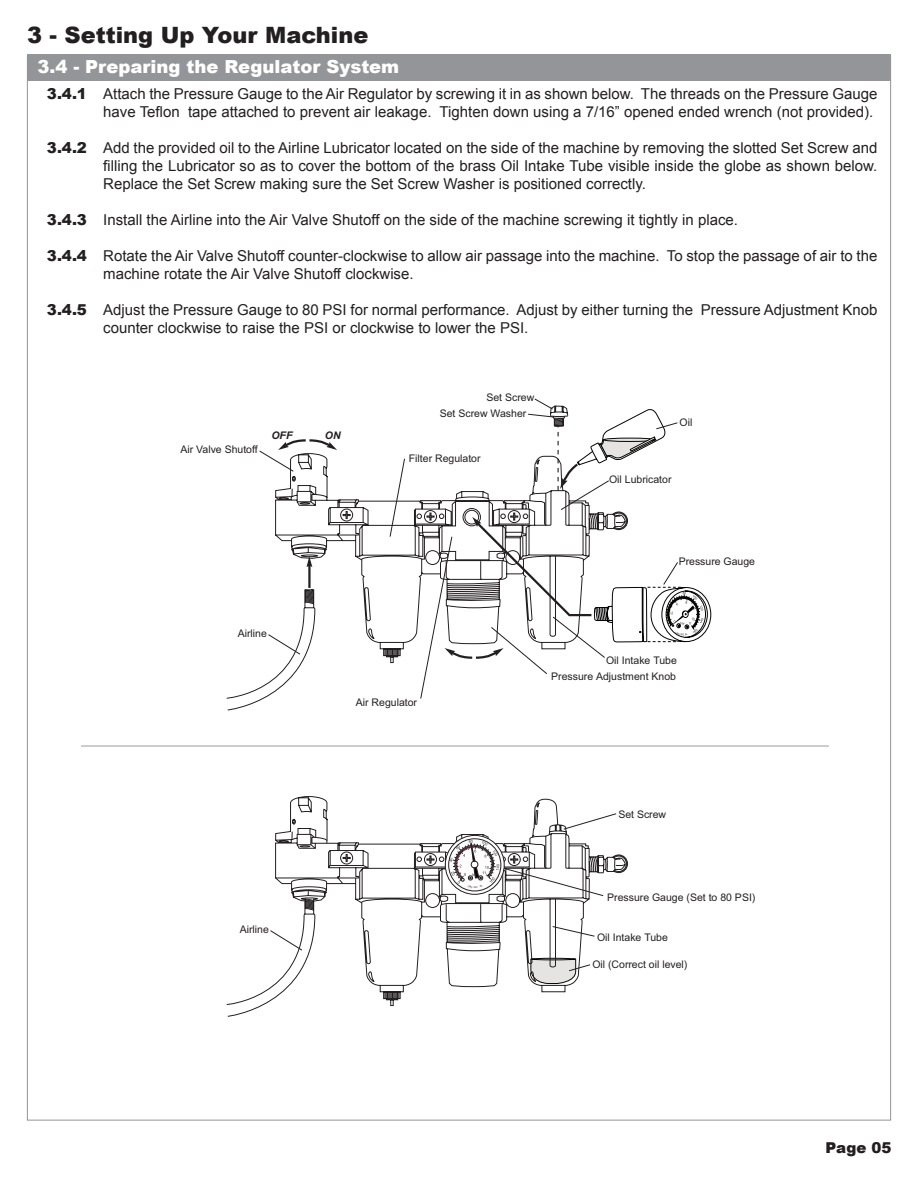
<style>
.page{position:relative;width:918px;height:1188px;background:#fff}
.page>*{position:absolute;margin:0;border:0;box-sizing:border-box;transform-origin:0 0}
.t1{font:900 22.5px "Arial";color:#231f20}
.t2{font:900 18px "Arial";color:#fff}
.t3{font:15px/18px "Arial";color:#231f20}
.t4{font:900 15px "Arial";color:#231f20}
.t5{font:10.5px/16.4px "Arial";color:#231f20}
.t6{font:italic 700 10.5px "Arial";color:#231f20}
</style>
<div class="page">
<div style="left:27px;top:54px;width:864px;height:27px;background:#939598"></div>
<hr style="left:81px;top:746px;width:748px;height:1px;background:#9e999a">
<svg style="left:275px;top:472px;width:353px;height:275px"></svg>
<svg style="left:474px;top:798px;width:154px;height:195px"></svg>
<svg style="left:226px;top:589px;width:248px;height:428px"></svg>
<svg style="left:307px;top:556px;width:5px;height:11px"></svg>
<hr style="left:308px;top:565px;width:3px;height:23px;background:#231f20">
<svg style="left:259px;top:439px;width:78px;height:33px"></svg>
<svg style="left:390px;top:399px;width:321px;height:300px"></svg>
<svg style="left:448px;top:836px;width:155px;height:60px"></svg>
<h1 class="t1" style="left:27px;top:19px;width:343px">3 - Setting Up Your Machine</h1>
<p class="t2" style="left:37px;top:54px;width:363px">3.4 - Preparing the Regulator System</p>
<p class="t3" style="left:103px;top:85px;width:776px">Attach the Pressure Gauge to the Air Regulator by screwing it in as shown below. The threads on the Pressure Gauge have Teflon tape attached to prevent air leakage. Tighten down using a 7/16” opened ended wrench (not provided).</p>
<p class="t3" style="left:103px;top:139px;width:776px;text-align:justify">Add the provided oil to the Airline Lubricator located on the side of the machine by removing the slotted Set Screw and filling the Lubricator so as to cover the bottom of the brass Oil Intake Tube visible inside the globe as shown below.<br>Replace the Set Screw making sure the Set Screw Washer is positioned correctly.</p>
<p class="t3" style="left:103px;top:211px;width:636px">Install the Airline into the Air Valve Shutoff on the side of the machine screwing it tightly in place.</p>
<p class="t3" style="left:103px;top:247px;width:776px">Rotate the Air Valve Shutoff counter-clockwise to allow air passage into the machine. To stop the passage of air to the machine rotate the Air Valve Shutoff clockwise.</p>
<p class="t3" style="left:103px;top:301px;width:776px">Adjust the Pressure Gauge to 80 PSI for normal performance. Adjust by either turning the Pressure Adjustment Knob counter clockwise to raise the PSI or clockwise to lower the PSI.</p>
<p class="t4" style="left:47px;top:83px;width:42px">3.4.1</p>
<p class="t4" style="left:47px;top:137px;width:42px">3.4.2</p>
<p class="t4" style="left:47px;top:209px;width:42px">3.4.3</p>
<p class="t4" style="left:47px;top:245px;width:42px">3.4.4</p>
<p class="t4" style="left:47px;top:299px;width:42px">3.4.5</p>
<p class="t5" style="left:181px;top:441px;width:79px">Air Valve Shutoff</p>
<p class="t6" style="left:271px;top:428px;width:23px">OFF</p>
<p class="t6" style="left:325px;top:428px;width:17px">ON</p>
<p class="t5" style="left:440px;top:389px;width:96px;text-indent:47px">Set Screw<br>Set Screw Washer</p>
<p class="t5" style="left:409px;top:451px;width:73px">Filter Regulator</p>
<p class="t5" style="left:680px;top:414px;width:14px">Oil</p>
<p class="t5" style="left:609px;top:471px;width:64px">Oil Lubricator</p>
<p class="t5" style="left:238px;top:625px;width:31px">Airline</p>
<p class="t5" style="left:356px;top:695px;width:63px">Air Regulator</p>
<p class="t5" style="left:679px;top:554px;width:78px">Pressure Gauge</p>
<p class="t5" style="left:606px;top:652px;width:72px">Oil Intake Tube</p>
<p class="t5" style="left:551px;top:668px;width:126px">Pressure Adjustment Knob</p>
<p class="t5" style="left:240px;top:921px;width:31px">Airline</p>
<p class="t5" style="left:618px;top:806px;width:49px">Set Screw</p>
<p class="t5" style="left:607px;top:889px;width:150px">Pressure Gauge (Set to 80 PSI)</p>
<p class="t5" style="left:597px;top:929px;width:72px">Oil Intake Tube</p>
<p class="t5" style="left:592px;top:956px;width:97px">Oil (Correct oil level)</p>
<p class="t4" style="left:826px;top:1137px;width:67px">Page 05</p>
</div>
